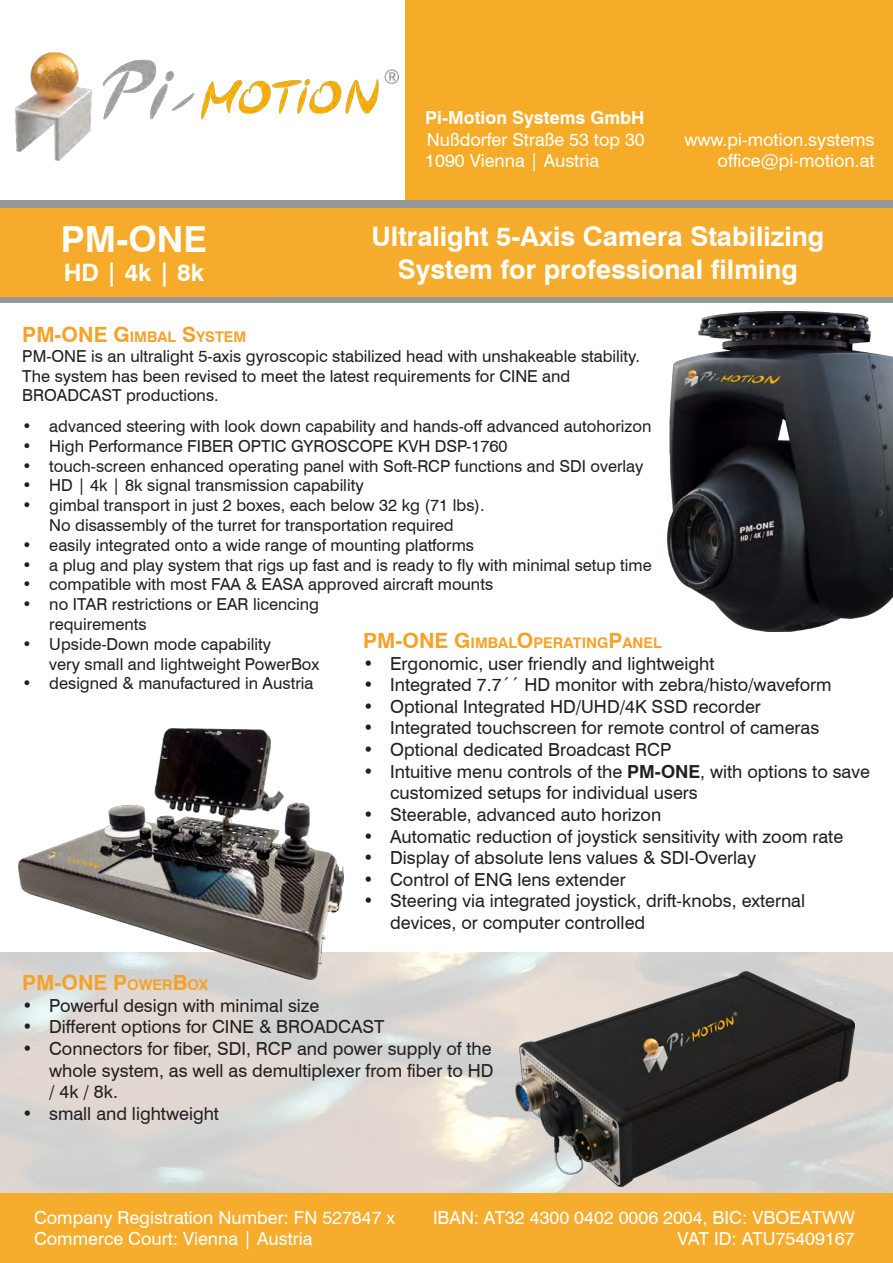
<style>
.page{position:relative;width:893px;height:1263px;background:#fff}
.page>*{position:absolute;margin:0;border:0;box-sizing:border-box;transform-origin:0 0}
.t1{font:700 36px "Swiss 721 BT";color:#fff}
.t2{font:700 27px/32.4px "Swiss 721 BT";color:#fff;text-align:center}
.t3{font:700 24px "Swiss 721 BT";color:#fff}
.t4{font:700 21px "Swiss 721 BT";color:#f6a129}
.t5{font:18px/21.6px "Swiss 721 BT";color:#231f20}
.t6{font:18px "Swiss 721 BT";color:#fff}
.t7{font:700 18px "Swiss 721 BT";color:#fff}
.t8{font:16.5px/19.8px "Swiss 721 BT";color:#231f20}
.t9{font:700 14.7px "Swiss 721 BT";color:#f6a129}
.s1{font-size:21px}
.s2{font-weight:700}
.s3{font-size:14.7px}
</style>
<div class="page">
<img style="left:0;top:952px;width:893px;height:241px">
<img style="left:16px;top:52px;width:383px;height:108px">
<div style="left:405px;top:0;width:488px;height:200px;background:#f6ac28"></div>
<div style="left:0;top:200px;width:893px;height:9px;background:#969899"></div>
<div style="left:0;top:1193px;width:893px;height:70px;background:#f6ac2d"></div>
<div style="left:0;top:209px;width:276px;height:89px;background:#f6ac2a"></div>
<div style="left:276px;top:209px;width:617px;height:89px;background:#f6ac2d"></div>
<div style="left:0;top:298px;width:893px;height:5px;background:#969797"></div>
<img style="left:668px;top:312px;width:225px;height:319px">
<img style="left:18px;top:728px;width:325px;height:252px">
<img style="left:516px;top:972px;width:339px;height:214px">
<h1 class="t1" style="left:61px;top:217px;width:148px">PM-ONE</h1>
<h3 class="t3" style="left:64px;top:258px;width:142px">HD | 4k | 8k</h3>
<p class="t7" style="left:425px;top:107px;width:221px">Pi-Motion Systems GmbH</p>
<p class="t6" style="left:427px;top:128px;width:220px">Nußdorfer Straße 53 top 30</p>
<p class="t6" style="left:684px;top:128px;width:192px">www.pi-motion.systems</p>
<p class="t6" style="left:425px;top:150px;width:175px">1090 Vienna | Austria</p>
<p class="t6" style="left:717px;top:150px;width:158px">office@pi-motion.at</p>
<h2 class="t2" style="left:372px;top:220px;width:454px">Ultralight 5-Axis Camera Stabilizing<br>System for professional filming</h2>
<p class="t9" style="left:22px;top:328px;width:213px"><span class="s1">PM-ONE G</span>IMBAL <span class="s1">S</span>YSTEM</p>
<p class="t8" style="left:22px;top:346px;width:619px">PM-ONE is an ultralight 5-axis gyroscopic stabilized head with unshakeable stability.<br>The system has been revised to meet the latest requirements for CINE and<br>BROADCAST productions.</p>
<p class="t8" style="left:22px;top:416px;width:631px">• advanced steering with look down capability and hands-off advanced autohorizon</p>
<p class="t8" style="left:22px;top:436px;width:487px">• High Performance FIBER OPTIC GYROSCOPE KVH DSP-1760</p>
<p class="t8" style="left:22px;top:456px;width:623px">• touch-screen enhanced operating panel with Soft-RCP functions and SDI overlay</p>
<p class="t8" style="left:22px;top:476px;width:343px">• HD | 4k | 8k signal transmission capability</p>
<p class="t8" style="left:22px;top:495px;width:464px;text-align:center">• gimbal transport in just 2 boxes, each below 32 kg (71 lbs).<br>No disassembly of the turret for transportation required</p>
<p class="t8" style="left:22px;top:535px;width:453px">• easily integrated onto a wide range of mounting platforms</p>
<p class="t8" style="left:22px;top:555px;width:631px">• a plug and play system that rigs up fast and is ready to fly with minimal setup time</p>
<p class="t8" style="left:22px;top:575px;width:472px">• compatible with most FAA &amp; EASA approved aircraft mounts</p>
<p class="t8" style="left:49px;top:594px;width:271px;text-indent:-27px">• no ITAR restrictions or EAR licencing requirements</p>
<p class="t8" style="left:49px;top:634px;width:272px;text-indent:-27px">• Upside-Down mode capability<br>very small and lightweight PowerBox</p>
<p class="t8" style="left:22px;top:674px;width:293px">• designed &amp; manufactured in Austria</p>
<p class="t9" style="left:363px;top:634px;width:300px"><span class="s1">PM-ONE G</span>IMBAL<span class="s1">O</span>PERATING <span class="s1">P</span>ANEL</p>
<p class="t5" style="left:363px;top:652px;width:353px">• Ergonomic, user friendly and lightweight</p>
<p class="t5" style="left:363px;top:674px;width:470px">• Integrated 7.7´´ HD monitor with zebra/histo/waveform</p>
<p class="t5" style="left:363px;top:695px;width:399px">• Optional Integrated HD/UHD/4K SSD recorder</p>
<p class="t5" style="left:363px;top:717px;width:458px">• Integrated touchscreen for remote control of cameras</p>
<p class="t5" style="left:363px;top:739px;width:310px">• Optional dedicated Broadcast RCP</p>
<p class="t5" style="left:390px;top:760px;width:481px;text-indent:-27px">• Intuitive menu controls of the <span class="s2">PM-ONE</span>, with options to save customized setups for individual users</p>
<p class="t5" style="left:363px;top:803px;width:300px">• Steerable, advanced auto horizon</p>
<p class="t5" style="left:363px;top:825px;width:482px">• Automatic reduction of joystick sensitivity with zoom rate</p>
<p class="t5" style="left:363px;top:847px;width:395px">• Display of absolute lens values &amp; SDI-Overlay</p>
<p class="t5" style="left:363px;top:868px;width:264px">• Control of ENG lens extender</p>
<p class="t5" style="left:390px;top:890px;width:416px;text-indent:-27px">• Steering via integrated joystick, drift-knobs, external devices, or computer controlled</p>
<p class="t4" style="left:22px;top:970px;width:187px">PM-ONE P<span class="s3">OWER</span>B<span class="s3">OX</span></p>
<p class="t5" style="left:22px;top:994px;width:299px">• Powerful design with minimal size</p>
<p class="t5" style="left:22px;top:1016px;width:364px">• Different options for CINE &amp; BROADCAST</p>
<p class="t5" style="left:49px;top:1037px;width:446px;text-align:justify;text-indent:-27px">• Connectors for fiber, SDI, RCP and power supply of the whole system, as well as demultiplexer from fiber to HD / 4k / 8k.</p>
<p class="t5" style="left:22px;top:1102px;width:198px">• small and lightweight</p>
<p class="t6" style="left:34px;top:1206px;width:363px">Company Registration Number: FN 527847 x</p>
<p class="t6" style="left:433px;top:1206px;width:423px">IBAN: AT32 4300 0402 0006 2004, BIC: VBOEATWW</p>
<p class="t6" style="left:34px;top:1228px;width:280px">Commerce Court: Vienna | Austria</p>
<p class="t6" style="left:677px;top:1228px;width:179px">VAT ID: ATU75409167</p>
</div>
